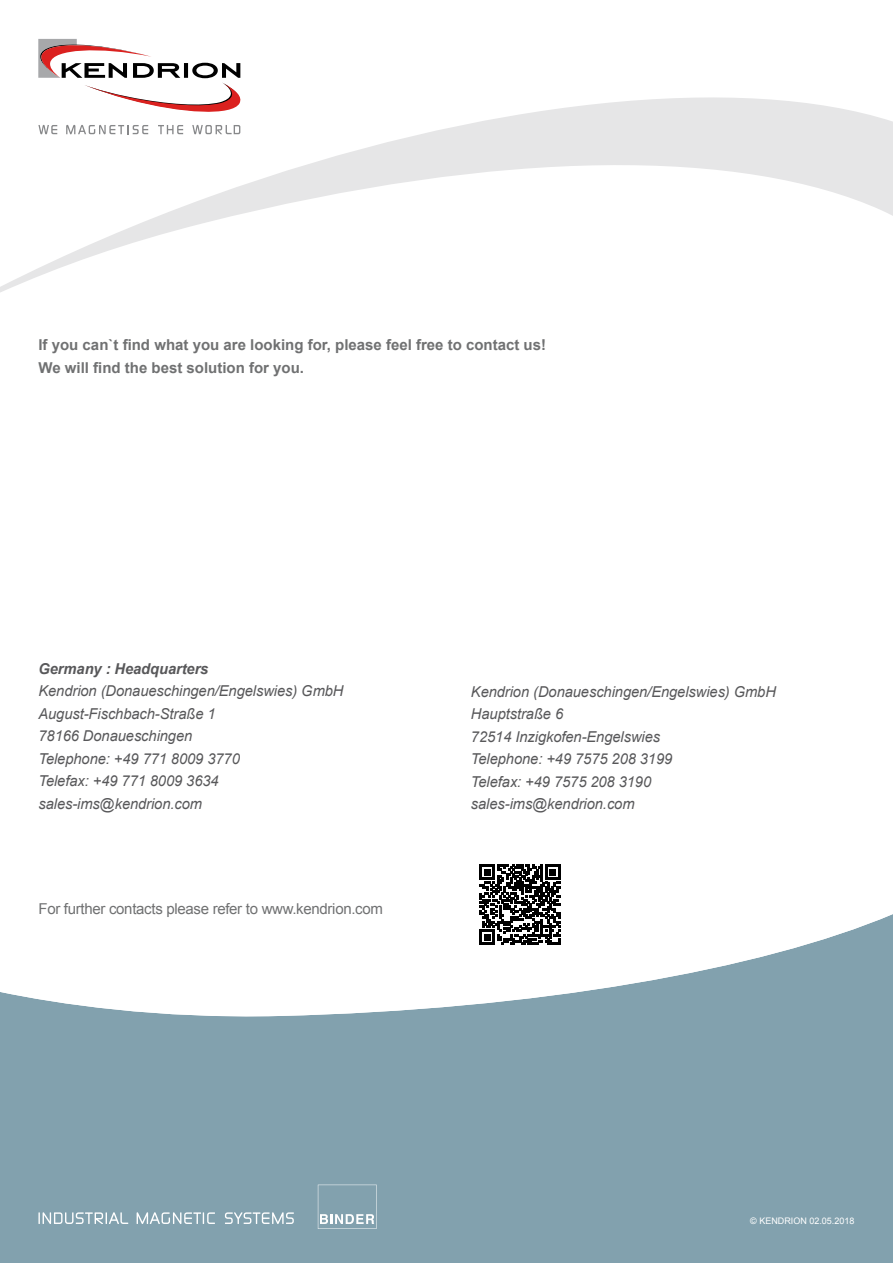
<style>
.page{position:relative;width:893px;height:1263px;background:#fff}
.page>*{position:absolute;margin:0;border:0;box-sizing:border-box;transform-origin:0 0}
.t1{font:italic 15px/22.5px "Arial";letter-spacing:-.005em;color:#58585a}
.t2{font:700 15px/22.5px "Arial";color:#707172}
.t3{font:15px "Arial";letter-spacing:-.02em;color:#707172}
.t4{font:italic 700 15px "Arial";letter-spacing:-.005em;color:#58585a}
.t5{font:9px "Arial";color:#fff}
</style>
<div class="page">
<svg style="left:38px;top:39px;width:202px;height:34px"></svg>
<div style="left:0;top:1019px;width:893px;height:244px;background:#82a1ae"></div>
<svg style="left:0;top:864px;width:893px;height:155px"></svg>
<svg style="left:0;top:73px;width:893px;height:219px"></svg>
<svg style="left:480px;top:864px;width:80px;height:81px"></svg>
<svg style="left:318px;top:1185px;width:59px;height:44px;background:#92adb8"></svg>
<svg style="left:137px;top:1212px;width:78px;height:12px"></svg>
<svg style="left:38px;top:1212px;width:90px;height:12px"></svg>
<svg style="left:225px;top:1212px;width:69px;height:12px"></svg>
<p class="t2" style="left:38px;top:334px;width:509px">If you can`t find what you are looking for, please feel free to contact us!<br>We will find the best solution for you.</p>
<p class="t4" style="left:38px;top:658px;width:172px">Germany : Headquarters</p>
<p class="t1" style="left:38px;top:680px;width:307px">Kendrion (Donaueschingen/Engelswies) GmbH<br>August-Fischbach-Straße 1<br>78166 Donaueschingen<br>Telephone: +49 771 8009 3770<br>Telefax: +49 771 8009 3634 sales-ims@kendrion.com</p>
<p class="t3" style="left:38px;top:898px;width:346px">For further contacts please refer to www.kendrion.com</p>
<p class="t1" style="left:471px;top:680px;width:307px">Kendrion (Donaueschingen/Engelswies) GmbH<br>Hauptstraße 6<br>72514 Inzigkofen-Engelswies<br>Telephone: +49 7575 208 3199<br>Telefax: +49 7575 208 3190 sales-ims@kendrion.com</p>
<p class="t5" style="left:809px;top:1215px;width:24px">19 4</p>
<p class="t5" style="left:750px;top:1215px;width:106px">© KENDRION 02.05.2018</p>
</div>
